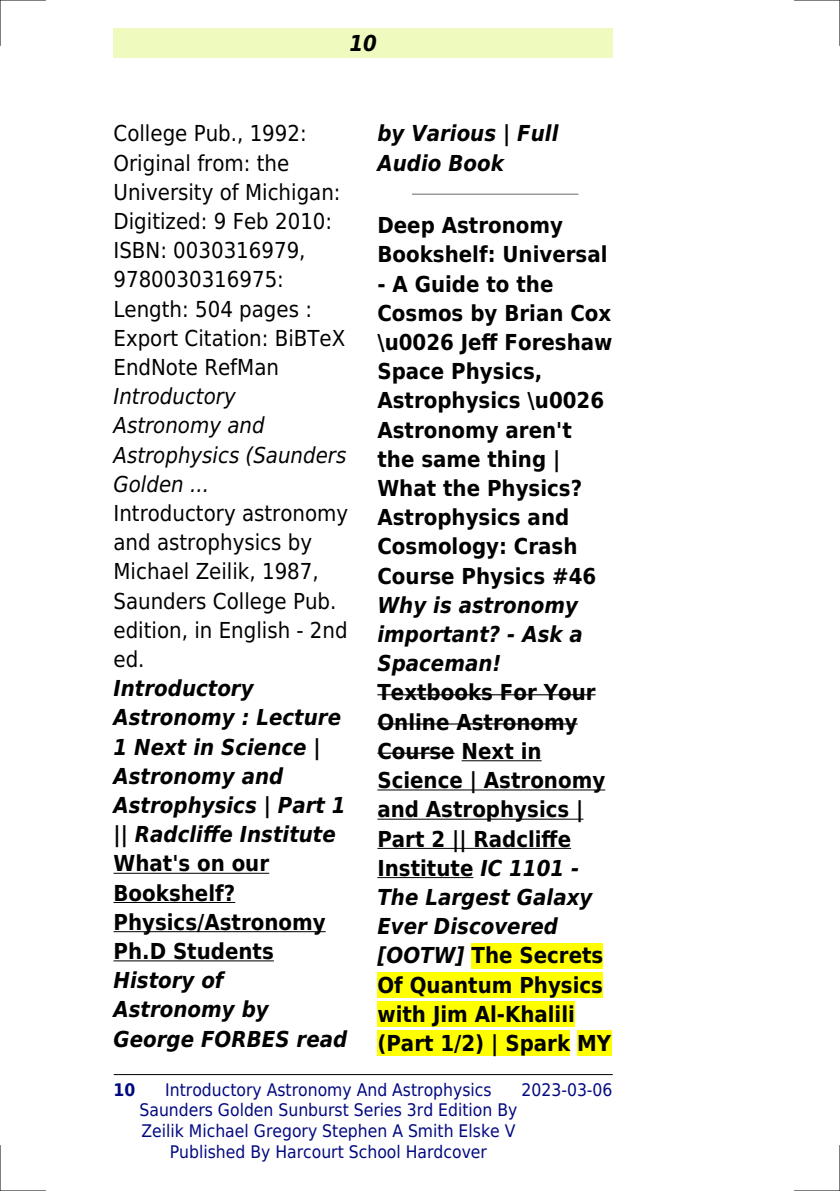
<style>
.page{position:relative;width:840px;height:1191px;background:#fff}
.page>*{position:absolute;margin:0;border:0;box-sizing:border-box;transform-origin:0 0}
.t1{font:700 22px/29.2px "DejaVu Sans Condensed";color:#000}
.t2{font:22px/29.2px "DejaVu Sans Condensed";color:#000}
.t3{font:italic 700 22px/29.2px "DejaVu Sans Condensed";color:#000}
.t4{font:italic 22px/29.2px "DejaVu Sans Condensed";color:#000}
.t5{font:17.4px/20.8px "DejaVu Sans Condensed";color:#000880;text-align:center}
.t6{font:700 17.4px "DejaVu Sans Condensed";color:#000880}
.s1{font-style:italic}
</style>
<div class="page">
<div style="left:113px;top:28px;width:499px;height:30px;background:#effbbe"></div>
<svg style="left:114px;top:1074px;width:21px;height:1px"></svg>
<hr style="left:135px;top:1074px;width:386px;height:1px;background:#000">
<hr style="left:521px;top:1074px;width:91px;height:1px;background:#000">
<hr style="left:113px;top:872px;width:156px;height:1px;background:#000">
<hr style="left:113px;top:902px;width:122px;height:1px;background:#000">
<hr style="left:113px;top:931px;width:212px;height:1px;background:#000">
<hr style="left:113px;top:960px;width:161px;height:1px;background:#000">
<hr style="left:412px;top:193px;width:165px;height:2px;background:#999">
<hr style="left:377px;top:694px;width:218px;height:1px;background:#000">
<hr style="left:377px;top:723px;width:200px;height:1px;background:#000">
<hr style="left:377px;top:752px;width:77px;height:1px;background:#000">
<hr style="left:461px;top:760px;width:80px;height:1px;background:#000">
<hr style="left:377px;top:789px;width:228px;height:1px;background:#000">
<hr style="left:377px;top:818px;width:206px;height:1px;background:#000">
<hr style="left:377px;top:848px;width:193px;height:1px;background:#000">
<hr style="left:377px;top:877px;width:96px;height:1px;background:#000">
<div style="left:471px;top:943px;width:132px;height:25px;background:#ff0"></div>
<div style="left:377px;top:972px;width:225px;height:25px;background:#ff0"></div>
<div style="left:377px;top:1001px;width:197px;height:26px;background:#ff0"></div>
<div style="left:377px;top:1030px;width:193px;height:26px;background:#ff0"></div>
<div style="left:576px;top:1030px;width:34px;height:26px;background:#ff0"></div>
<hr style="left:0;top:0;width:45px;height:1px;background:#000">
<hr style="left:794px;top:0;width:45px;height:1px;background:#000">
<hr style="left:0;top:1190px;width:45px;height:1px;background:#000">
<hr style="left:794px;top:1190px;width:45px;height:1px;background:#000">
<hr style="left:0;top:0;width:1px;height:45px;background:#000">
<hr style="left:0;top:1145px;width:1px;height:46px;background:#000">
<hr style="left:839px;top:0;width:1px;height:45px;background:#000">
<hr style="left:839px;top:1145px;width:1px;height:46px;background:#000">
<p class="t3" style="left:349px;top:28px;width:29px">10</p>
<p class="t2" style="left:113px;top:119px;width:233px">College Pub., 1992:<br>Original from: the<br>University of Michigan:<br>Digitized: 9 Feb 2010:<br>ISBN: 0030316979,<br>9780030316975:<br>Length: 504 pages :<br>Export Citation: BiBTeX<br>EndNote RefMan</p>
<p class="t4" style="left:113px;top:382px;width:234px">Introductory<br>Astronomy and<br>Astrophysics (Saunders<br>Golden ...</p>
<p class="t2" style="left:113px;top:499px;width:236px">Introductory astronomy and astrophysics by<br>Michael Zeilik, 1987,<br>Saunders College Pub. edition, in English - 2nd ed.</p>
<p class="t3" style="left:113px;top:674px;width:233px">Introductory<br>Astronomy : Lecture<br>1 Next in Science |<br>Astronomy and<br>Astrophysics | Part 1 || Radcliffe Institute</p>
<p class="t1" style="left:113px;top:849px;width:213px">What's on our<br>Bookshelf?<br>Physics/Astronomy<br>Ph.D Students</p>
<p class="t3" style="left:113px;top:966px;width:235px">History of<br>Astronomy by<br>George FORBES read</p>
<p class="t3" style="left:377px;top:119px;width:182px">by Various | Full<br>Audio Book</p>
<p class="t1" style="left:377px;top:211px;width:231px">Deep Astronomy<br>Bookshelf: Universal</p>
<p class="t1" style="left:377px;top:269px;width:236px">- A Guide to the<br>Cosmos by Brian Cox \u0026 Jeff Foreshaw<br>Space Physics,<br>Astrophysics \u0026<br>Astronomy aren't the same thing |<br>What the Physics?<br>Astrophysics and<br>Cosmology: Crash<br>Course Physics #46</p>
<p class="t3" style="left:377px;top:590px;width:207px">Why is astronomy important? - Ask a<br>Spaceman!</p>
<p class="t1" style="left:377px;top:678px;width:235px">Textbooks For Your<br>Online Astronomy<br>Course Next in<br>Science | Astronomy and Astrophysics |<br>Part 2 || Radcliffe<br>Institute <span class="s1">IC 1101 -<br>The Largest Galaxy<br>Ever Discovered [OOTW]</span> The Secrets<br>Of Quantum Physics with Jim Al-Khalili (Part 1/2) | Spark MY</p>
<p class="t6" style="left:113px;top:1079px;width:23px">10</p>
<p class="t5" style="left:139px;top:1079px;width:379px">Introductory Astronomy And Astrophysics Saunders Golden Sunburst Series 3rd Edition By Zeilik Michael Gregory Stephen A Smith Elske V Published By Harcourt School Hardcover</p>
<p class="t5" style="left:521px;top:1079px;width:92px">2023-03-06</p>
</div>
